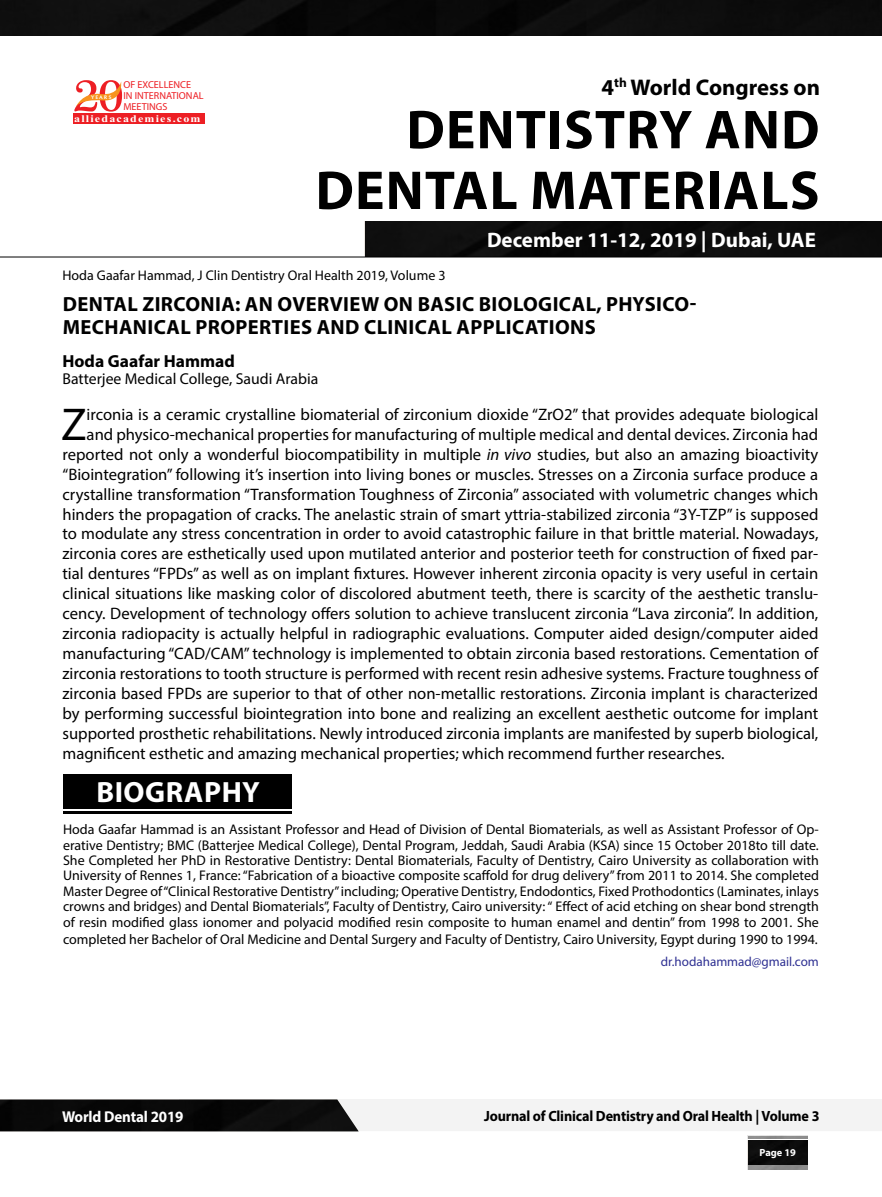
<style>
.page{position:relative;width:882px;height:1197px;background:#fff}
.page>*{position:absolute;margin:0;border:0;box-sizing:border-box;transform-origin:0 0}
.t1{font:700 55.3px/60.7px "Myriad Pro";letter-spacing:.02em;color:#000;text-align:right}
.t2{font:46.2px "Myriad Pro";color:#000}
.t3{font:700 29.4px "Myriad Pro";letter-spacing:.02em;color:#fff}
.t4{font:700 22.75px "Myriad Pro";color:#000}
.t5{font:700 21px "Myriad Pro";color:#fff}
.t6{font:700 20.47px/22.6px "Myriad Pro";letter-spacing:.02em;color:#000}
.t7{font:700 17.5px "Myriad Pro";color:#000}
.t8{font:16.62px "Myriad Pro";color:#000}
.t9{font:15.75px "Myriad Pro";color:#000}
.t10{font:700 15.75px "Myriad Pro";letter-spacing:-.01em;color:#fff;scale:.95 1}
.t11{font:700 14.88px "Myriad Pro";letter-spacing:-.01em;color:#000;scale:.95 1}
.t12{font:14px/15.4px "Myriad Pro";color:#000;text-align:justify}
.t13{font:13.12px "Myriad Pro";color:#2e3092}
.t14{font:700 10.33px "Myriad Pro";color:#fff}
.t15{font:10.15px/10.8px "Myriad Pro";color:#ed1f24}
.t16{font:700 10.15px "Times New Roman";letter-spacing:.1em;color:#fff;scale:1.18 1}
.t17{font:5.25px "Oregon LDO Black";letter-spacing:.24em;color:#fff;scale:1.06 1}
.s1{font-style:italic}
</style>
<div class="page">
<img style="left:748px;top:1140px;width:60px;height:24px">
<hr style="left:748px;top:1136px;width:60px;height:3px;background:#000">
<div style="left:0;top:1100px;width:359px;height:31px;background:#090909"></div>
<div style="left:365px;top:222px;width:517px;height:35px;background:#0c0c0c"></div>
<div style="left:73px;top:113px;width:132px;height:11px;background:#ed1f24"></div>
<svg style="left:74px;top:80px;width:49px;height:32px"></svg>
<hr style="left:0;top:257px;width:882px;height:1px;background:#000">
<div style="left:0;top:0;width:882px;height:35px;background:#0c0c0c"></div>
<div style="left:63px;top:774px;width:228px;height:35px;background:#000"></div>
<hr style="left:63px;top:811px;width:228px;height:3px;background:#000">
<p class="t15" style="left:123px;top:79px;width:82px">OF EXCELLENCE<br>IN INTERNATIONAL<br>MEETINGS</p>
<p class="t16" style="left:74px;top:111px;width:109px">alliedacademies.com</p>
<p class="t17" style="left:91px;top:94px;width:21px">YEARS</p>
<h3 class="t4" style="left:602px;top:72px;width:220px">4<sup>th</sup> World Congress on</h3>
<h1 class="t1" style="left:316px;top:97px;width:506px">DENTISTRY AND<br>DENTAL MATERIALS</h1>
<p class="t5" style="left:487px;top:226px;width:330px">December 11-12, 2019 | Dubai, UAE</p>
<p class="t12" style="left:62px;top:267px;width:385px">Hoda Gaafar Hammad, J Clin Dentistry Oral Health 2019, Volume 3</p>
<p class="t6" style="left:63px;top:292px;width:635px">DENTAL ZIRCONIA: AN OVERVIEW ON BASIC BIOLOGICAL, PHYSICO-<br>MECHANICAL PROPERTIES AND CLINICAL APPLICATIONS</p>
<p class="t7" style="left:62px;top:349px;width:174px">Hoda Gaafar Hammad</p>
<p class="t9" style="left:62px;top:369px;width:257px">Batterjee Medical College, Saudi Arabia</p>
<h2 class="t2" style="left:61px;top:396px;width:27px">Z</h2>
<p class="t8" style="left:87px;top:404px;width:733px">irconia is a ceramic crystalline biomaterial of zirconium dioxide “ZrO2” that provides adequate biological</p>
<p class="t8" style="left:87px;top:424px;width:733px">and physico-mechanical properties for manufacturing of multiple medical and dental devices. Zirconia had</p>
<p class="t8" style="left:62px;top:444px;width:757px">reported not only a wonderful biocompatibility in multiple <span class="s1">in vivo</span> studies, but also an amazing bioactivity</p>
<p class="t8" style="left:62px;top:464px;width:757px">“Biointegration” following it’s insertion into living bones or muscles. Stresses on a Zirconia surface produce a</p>
<p class="t8" style="left:62px;top:484px;width:757px">crystalline transformation “Transformation Toughness of Zirconia” associated with volumetric changes which</p>
<p class="t8" style="left:62px;top:504px;width:757px">hinders the propagation of cracks. The anelastic strain of smart yttria-stabilized zirconia “3Y-TZP” is supposed</p>
<p class="t8" style="left:62px;top:524px;width:757px">to modulate any stress concentration in order to avoid catastrophic failure in that brittle material. Nowadays,</p>
<p class="t8" style="left:62px;top:544px;width:757px">zirconia cores are esthetically used upon mutilated anterior and posterior teeth for construction of fixed par-</p>
<p class="t8" style="left:62px;top:564px;width:757px">tial dentures “FPDs” as well as on implant fixtures. However inherent zirconia opacity is very useful in certain</p>
<p class="t8" style="left:62px;top:583px;width:757px">clinical situations like masking color of discolored abutment teeth, there is scarcity of the aesthetic translu-</p>
<p class="t8" style="left:62px;top:603px;width:757px">cency. Development of technology offers solution to achieve translucent zirconia “Lava zirconia”. In addition,</p>
<p class="t8" style="left:62px;top:623px;width:757px">zirconia radiopacity is actually helpful in radiographic evaluations. Computer aided design/computer aided</p>
<p class="t8" style="left:62px;top:643px;width:757px">manufacturing “CAD/CAM” technology is implemented to obtain zirconia based restorations. Cementation of</p>
<p class="t8" style="left:62px;top:663px;width:757px">zirconia restorations to tooth structure is performed with recent resin adhesive systems. Fracture toughness of</p>
<p class="t8" style="left:62px;top:683px;width:757px">zirconia based FPDs are superior to that of other non-metallic restorations. Zirconia implant is characterized</p>
<p class="t8" style="left:62px;top:703px;width:757px">by performing successful biointegration into bone and realizing an excellent aesthetic outcome for implant</p>
<p class="t8" style="left:62px;top:723px;width:757px">supported prosthetic rehabilitations. Newly introduced zirconia implants are manifested by superb biological,</p>
<p class="t8" style="left:62px;top:743px;width:664px">magnificent esthetic and amazing mechanical properties; which recommend further researches.</p>
<h3 class="t3" style="left:96px;top:773px;width:165px">BIOGRAPHY</h3>
<p class="t12" style="left:63px;top:822px;width:757px">Hoda Gaafar Hammad is an Assistant Professor and Head of Division of Dental Biomaterials, as well as Assistant Professor of Op&shy;erative Dentistry; BMC (Batterjee Medical College), Dental Program, Jeddah, Saudi Arabia (KSA) since 15 October 2018to till date.<br>She Completed her PhD in Restorative Dentistry: Dental Biomaterials, Faculty of Dentistry, Cairo University as collaboration with University of Rennes 1, France: “Fabrication of a bioactive composite scaffold for drug delivery” from 2011 to 2014. She completed Master Degree of “Clinical Restorative Dentistry” including; Operative Dentistry, Endodontics, Fixed Prothodontics (Laminates, inlays crowns and bridges) and Dental Biomaterials”, Faculty of Dentistry, Cairo university: “ Effect of acid etching on shear bond strength of resin modified glass ionomer and polyacid modified resin composite to human enamel and dentin” from 1998 to 2001. She</p>
<p class="t12" style="left:63px;top:931px;width:756px">completed her Bachelor of Oral Medicine and Dental Surgery and Faculty of Dentistry, Cairo University, Egypt during 1990 to 1994.</p>
<p class="t13" style="left:661px;top:954px;width:160px">dr.hodahammad@gmail.com</p>
<p class="t10" style="left:62px;top:1106px;width:129px">World Dental 2019</p>
<p class="t11" style="left:484px;top:1106px;width:355px">Journal of Clinical Dentistry and Oral Health | Volume 3</p>
<p class="t14" style="left:760px;top:1146px;width:38px">Page 19</p>
</div>
